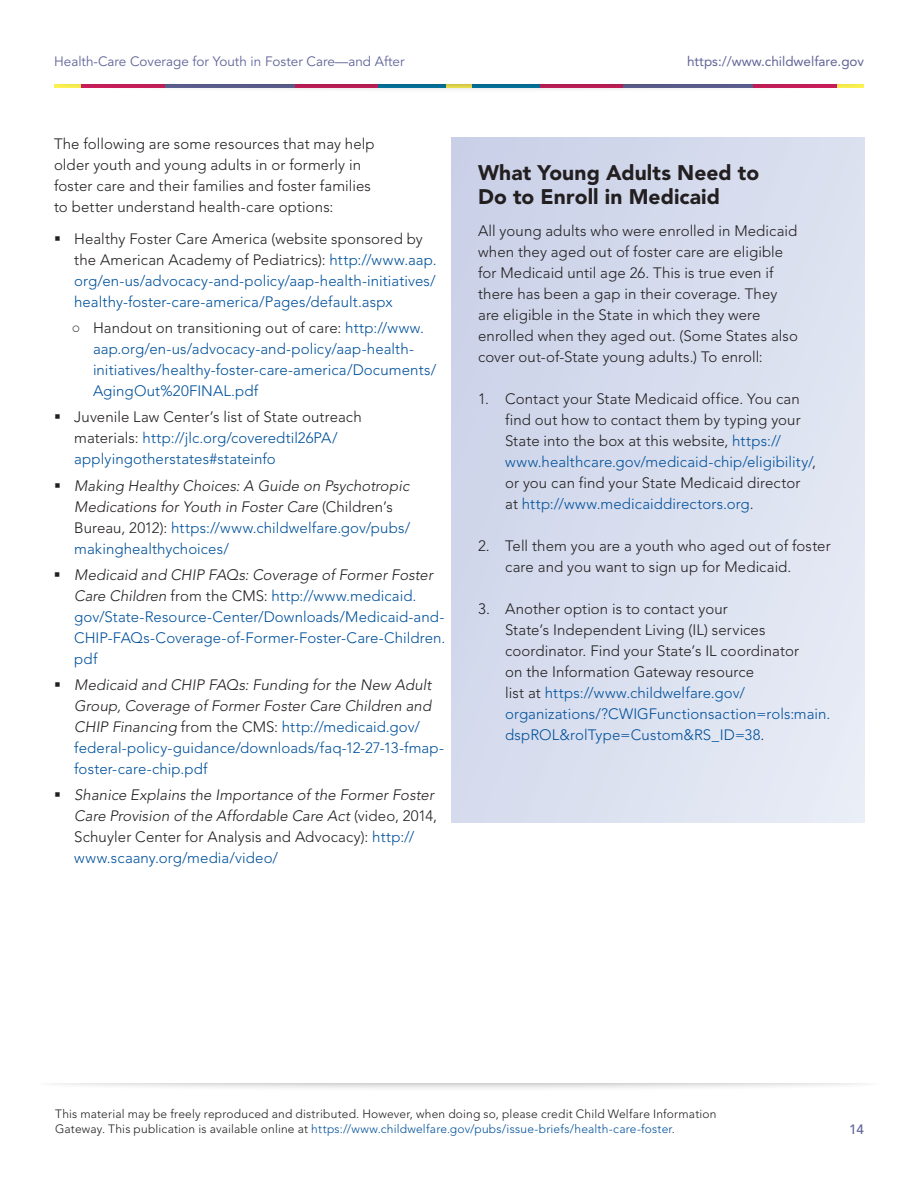
<style>
.page{position:relative;width:918px;height:1188px;background:#fff}
.page>*{position:absolute;margin:0;border:0;box-sizing:border-box;transform-origin:0 0}
.t1{font:900 21px/24px "Avenir";letter-spacing:.005em;color:#231f20}
.t2{font:300 15px/21px "Avenir";letter-spacing:.005em;color:#231f20}
.t3{font:300 15px/21px "Avenir";letter-spacing:.005em;color:#01519b}
.t4{font:italic 300 15px/21px "Avenir";letter-spacing:.005em;color:#231f20}
.t5{font:13.5px "Avenir";color:#606497}
.t6{font:13.5px "Avenir";color:#606497}
.t7{font:500 13.5px "Avenir";color:#606497}
.t8{font:300 12px/15px "Avenir";letter-spacing:.015em;color:#231f20}
.s1{color:#231f20}
.s2{font-family:"Arial Narrow";font-weight:400;color:#231f20}
.s3{font-style:normal}
.s4{font-style:normal;color:#01519b}
.s5{font-style:italic;color:#231f20}
.s6{color:#01519b}
</style>
<div class="page">
<div style="left:34px;top:1065px;width:850px;height:27px;background:#231f20;opacity:.4"></div>
<div style="left:0;top:1058px;width:918px;height:25px;background:#fff"></div>
<div style="left:47px;top:66px;width:824px;height:27px;background:#231f20;opacity:.4"></div>
<div style="left:38px;top:58px;width:842px;height:25px;background:#fff"></div>
<div style="left:451px;top:137px;width:413px;height:685px;background:linear-gradient(to right,#ced5ea,#e3e7f3)"></div>
<p class="t5" style="left:54px;top:53px;width:352px">Health-Care Coverage for Youth in Foster Care—and After</p>
<p class="t6" style="left:687px;top:53px;width:179px">https://www.childwelfare.gov</p>
<p class="t2" style="left:54px;top:134px;width:322px">The following are some resources that may help older youth and young adults in or formerly in foster care and their families and foster families to better understand health-care options:</p>
<p class="t3" style="left:74px;top:228px;width:364px"><span class="s1">Healthy Foster Care America (website sponsored by the American Academy of Pediatrics):</span> http://www.aap. org/en-us/advocacy-and-policy/aap-health-initiatives/ healthy-foster-care-america/Pages/default.aspx</p>
<p class="t3" style="left:93px;top:317px;width:345px;text-indent:-20px"><span class="s2">○</span> <span class="s1">Handout on transitioning out of care:</span> http://www. aap.org/en-us/advocacy-and-policy/aap-health&shy;initiatives/healthy-foster-care-america/Documents/ AgingOut%20FINAL.pdf</p>
<p class="t3" style="left:74px;top:407px;width:289px"><span class="s1">Juvenile Law Center’s list of State outreach materials:</span> http://jlc.org/coveredtil26PA/ applyingotherstates#stateinfo</p>
<p class="t4" style="left:74px;top:475px;width:338px">Making Healthy Choices: A Guide on Psychotropic Medications for Youth in Foster Care <span class="s3">(Children’s Bureau, 2012):</span> <span class="s4">https://www.childwelfare.gov/pubs/ makinghealthychoices/</span></p>
<p class="t3" style="left:74px;top:564px;width:373px"><span class="s5">Medicaid and CHIP FAQs: Coverage of Former Foster Care Children</span> <span class="s1">from the CMS:</span> http://www.medicaid. gov/State-Resource-Center/Downloads/Medicaid-and-CHIP-FAQs-Coverage-of-Former-Foster-Care-Children. pdf</p>
<p class="t4" style="left:74px;top:674px;width:371px">Medicaid and CHIP FAQs: Funding for the New Adult Group, Coverage of Former Foster Care Children and CHIP Financing <span class="s3">from the CMS:</span> <span class="s4">http://medicaid.gov/ federal-policy-guidance/downloads/faq-12-27-13-fmap&shy;foster-care-chip.pdf</span></p>
<p class="t4" style="left:74px;top:785px;width:364px">Shanice Explains the Importance of the Former Foster Care Provision of the Affordable Care Act <span class="s3">(video, 2014, Schuyler Center for Analysis and Advocacy):</span> <span class="s4">http:// www.scaany.org/media/video/</span></p>
<p class="t1" style="left:478px;top:161px;width:283px">What Young Adults Need to<br>Do to Enroll in Medicaid</p>
<p class="t2" style="left:478px;top:220px;width:321px">All young adults who were enrolled in Medicaid when they aged out of foster care are eligible for Medicaid until age 26. This is true even if there has been a gap in their coverage. They are eligible in the State in which they were enrolled when they aged out. (Some States also cover out-of-State young adults.) To enroll:</p>
<p class="t2" style="left:505px;top:388px;width:312px;text-indent:-27px">1. Contact your State Medicaid office. You can find out how to contact them by typing your State into the box at this website, <span class="s6">https:// www.healthcare.gov/medicaid-chip/eligibility/</span>, or you can find your State Medicaid director at <span class="s6">http://www.medicaiddirectors.org</span>.</p>
<p class="t2" style="left:505px;top:535px;width:327px">Tell them you are a youth who aged out of foster care and you want to sign up for Medicaid.</p>
<p class="t2" style="left:478px;top:598px;width:13px">3.</p>
<p class="t2" style="left:505px;top:598px;width:327px">Another option is to contact your<br>State’s Independent Living (IL) services coordinator. Find your State’s IL coordinator<br>on the Information Gateway resource<br>list at <span class="s6">https://www.childwelfare.gov/ organizations/?CWIGFunctionsaction=rols:main. dspROL&amp;rolType=Custom&amp;RS_ID=38</span>.</p>
<p class="t8" style="left:55px;top:1106px;width:663px">This material may be freely reproduced and distributed. However, when doing so, please credit Child Welfare Information<br>Gateway. This publication is available online at <span class="s6">https://www.childwelfare.gov/pubs/issue-briefs/health-care-foster</span>.</p>
<p class="t7" style="left:849px;top:1122px;width:17px">14</p>
</div>
